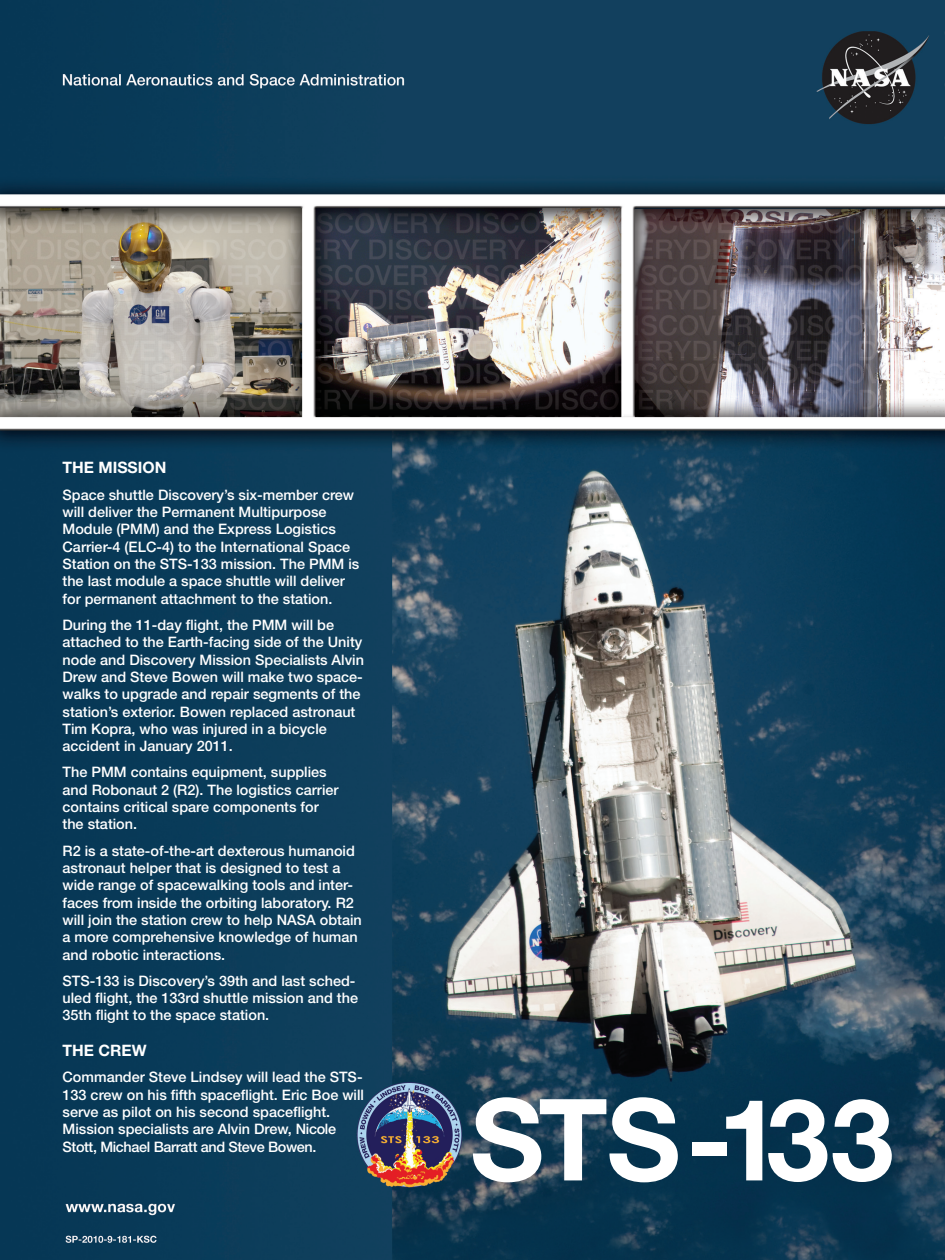
<style>
.page{position:relative;width:945px;height:1260px;background:#fff}
.page>*{position:absolute;margin:0;border:0;box-sizing:border-box;transform-origin:0 0}
.t1{font:700 113.75px "Helvetica Neue LT Std";letter-spacing:-.03em;color:#fff}
.t2{font:700 15.75px "Helvetica Neue LT Std";color:#fff}
.t3{font:500 14.44px/17.3px "Helvetica Neue LT Std";color:#fff}
.t4{font:500 14.44px/17.3px "Helvetica Neue LT Std";letter-spacing:-.025em;color:#fff}
</style>
<div class="page">
<img style="left:0;top:0;width:945px;height:1260px">
<p class="t2" style="left:63px;top:458px;width:105px">THE MISSION</p>
<p class="t3" style="left:63px;top:486px;width:293px">Space shuttle Discovery’s six-member crew</p>
<p class="t3" style="left:63px;top:503px;width:265px">will deliver the Permanent Multipurpose</p>
<p class="t3" style="left:63px;top:520px;width:275px">Module (PMM) and the Express Logistics</p>
<p class="t3" style="left:63px;top:538px;width:298px">Carrier-4 (ELC-4) to the International Space<br>Station on the STS-133 mission. The PMM is the last module a space shuttle will deliver</p>
<p class="t3" style="left:63px;top:590px;width:271px">for permanent attachment to the station.</p>
<p class="t3" style="left:63px;top:616px;width:273px">During the 11-day flight, the PMM will be</p>
<p class="t3" style="left:63px;top:633px;width:303px">attached to the Earth-facing side of the Unity node and Discovery Mission Specialists Alvin Drew and Steve Bowen will make two space&shy;walks to upgrade and repair segments of the station’s exterior. Bowen replaced astronaut Tim Kopra, who was injured in a bicycle</p>
<p class="t3" style="left:63px;top:737px;width:172px">accident in January 2011.</p>
<p class="t3" style="left:63px;top:763px;width:266px">The PMM contains equipment, supplies</p>
<p class="t3" style="left:63px;top:781px;width:278px">and Robonaut 2 (R2). The logistics carrier</p>
<p class="t3" style="left:63px;top:798px;width:258px">contains critical spare components for</p>
<p class="t3" style="left:63px;top:815px;width:76px">the station.</p>
<p class="t3" style="left:63px;top:842px;width:301px">R2 is a state-of-the-art dexterous humanoid astronaut helper that is designed to test a wide range of spacewalking tools and inter&shy;faces from inside the orbiting laboratory. R2 will join the station crew to help NASA obtain a more comprehensive knowledge of human and robotic interactions.</p>
<p class="t3" style="left:63px;top:972px;width:297px">STS-133 is Discovery’s 39th and last sched&shy;uled flight, the 133rd shuttle mission and the<br>35th flight to the space station.</p>
<p class="t2" style="left:63px;top:1041px;width:85px">THE CREW</p>
<p class="t3" style="left:63px;top:1068px;width:303px;text-align:justify">Commander Steve Lindsey will lead the STS-133 crew on his fifth spaceflight. Eric Boe will serve as pilot on his second spaceflight.</p>
<p class="t4" style="left:63px;top:1120px;width:275px">Mission specialists are Alvin Drew, Nicole<br>Stott, Michael Barratt and Steve Bowen.</p>
<p class="t1" style="left:470px;top:1070px;width:425px">STS-133</p>
</div>
